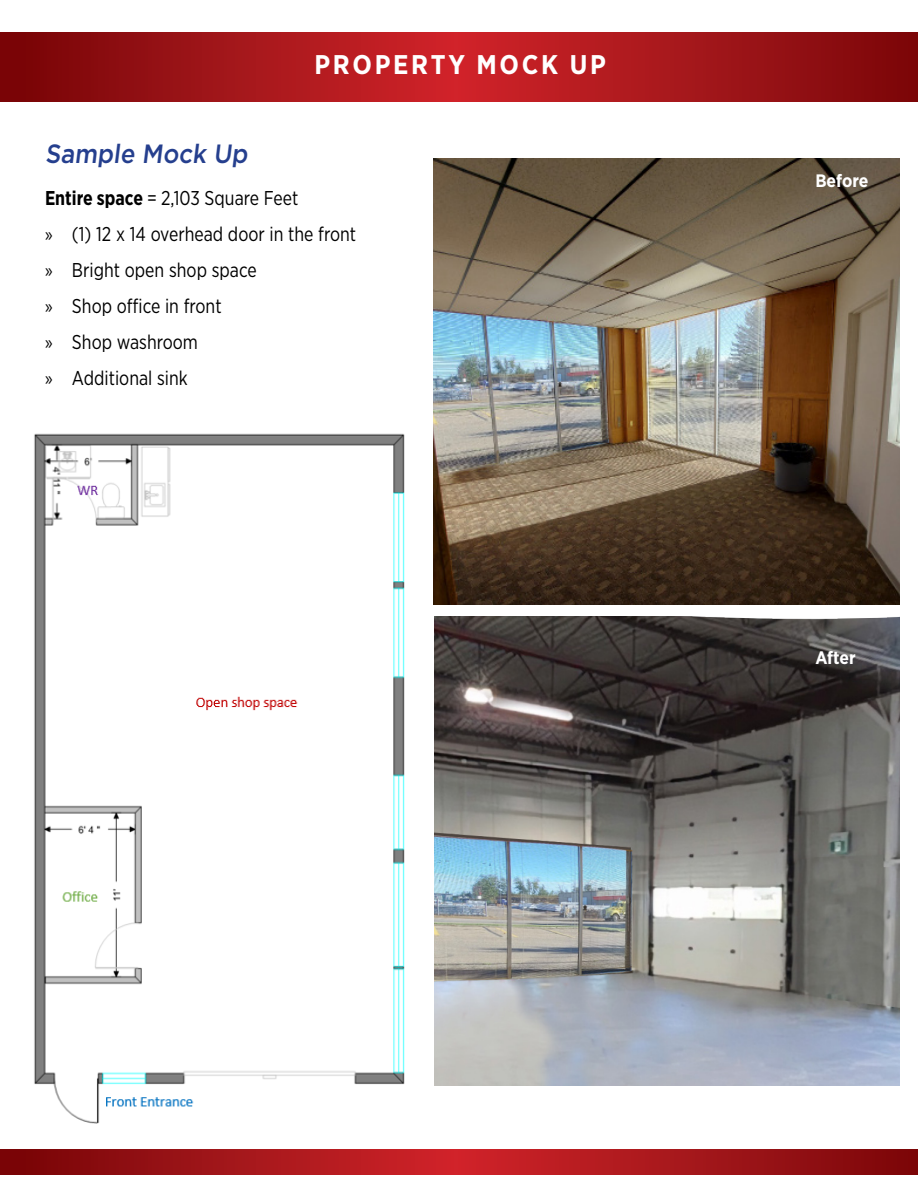
<style>
.page{position:relative;width:918px;height:1188px;background:#fff}
.page>*{position:absolute;margin:0;border:0;box-sizing:border-box;transform-origin:0 0}
.t1{font:700 27px "Gotham Narrow";letter-spacing:.1em;color:#fff}
.t2{font:500 26.4px "Gotham";color:#253f8e;scale:.91 1}
.t3{font:19.95px "Gotham Narrow";color:#000;scale:.91 1}
.t4{font:700 18px "Gotham Narrow";color:#fff}
.s1{font-weight:700}
.s2{font-family:"Myriad Pro"}
</style>
<div class="page">
<svg style="left:0;top:32px;width:918px;height:70px;background:#a41519"></svg>
<img style="left:34px;top:433px;width:371px;height:691px">
<img style="left:434px;top:616px;width:466px;height:469px">
<svg style="left:0;top:1149px;width:918px;height:25px;background:#a31519"></svg>
<img style="left:434px;top:158px;width:466px;height:446px">
<hr style="left:917px;top:33px;width:1px;height:69px;background:#7b0506">
<p class="t1" style="left:314px;top:48px;width:293px">PROPERTY MOCK UP</p>
<p class="t2" style="left:45px;top:136px;width:229px">Sample Mock Up</p>
<p class="t3" style="left:45px;top:186px;width:280px"><span class="s1">Entire space</span> = 2,103 Square Feet</p>
<p class="t3" style="left:45px;top:222px;width:343px"><span class="s2">»</span> (1) 12 x 14 overhead door in the front</p>
<p class="t3" style="left:45px;top:258px;width:234px"><span class="s2">»</span> Bright open shop space</p>
<p class="t3" style="left:45px;top:294px;width:196px"><span class="s2">»</span> Shop office in front</p>
<p class="t3" style="left:45px;top:330px;width:170px"><span class="s2">»</span> Shop washroom</p>
<p class="t3" style="left:45px;top:366px;width:159px"><span class="s2">»</span> Additional sink</p>
<p class="t4" style="left:815px;top:169px;width:55px">Before</p>
<p class="t4" style="left:815px;top:646px;width:42px">After</p>
</div>
